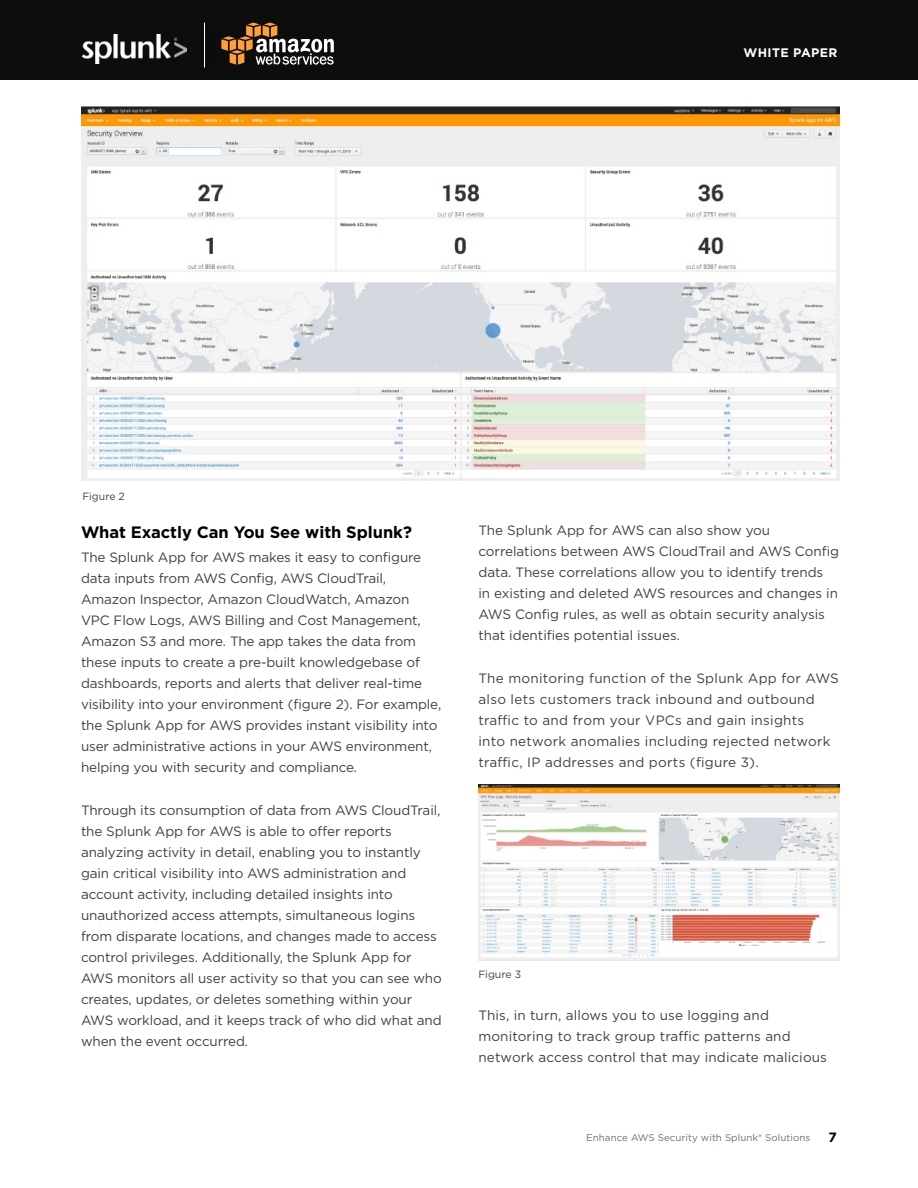
<style>
.page{position:relative;width:918px;height:1188px;background:#fff}
.page>*{position:absolute;margin:0;border:0;box-sizing:border-box;transform-origin:0 0}
.Blue_Subheads{font:700 16.5px "Gotham";letter-spacing:-.005em;color:#000}
.Main_Body_Text{font:13.5px/21px "Gotham";letter-spacing:-.01em;color:#414042}
.Main_Body_Text-2{font:13.5px/21px "Gotham";letter-spacing:.02em;color:#414042}
.Main_Body_Text-3{font:13.5px/21px "Gotham";letter-spacing:.01em;color:#414042}
.t1{font:700 13.5px "Gotham";color:#000}
.t2{font:700 12.3px "Gotham";letter-spacing:.03em;color:#fff}
.Main_Body_Text-4{font:10.5px "Gotham";letter-spacing:-.005em;color:#414042}
.t3{font:9.75px "Gotham";letter-spacing:.005em;color:#6d6e71}
</style>
<div class="page">
<div style="left:0;top:0;width:918px;height:80px;background:#0d0d0d"></div>
<img style="left:82px;top:34px;width:105px;height:30px">
<img style="left:81px;top:107px;width:758px;height:374px">
<img style="left:478px;top:785px;width:361px;height:176px">
<svg style="left:221px;top:23px;width:113px;height:42px"></svg>
<hr style="left:204px;top:23px;width:1px;height:44px;background:#fff">
<p class="t2" style="left:744px;top:44px;width:95px">WHITE PAPER</p>
<p class="Main_Body_Text-4" style="left:82px;top:489px;width:44px">Figure 2</p>
<p class="Blue_Subheads" style="left:81px;top:521px;width:332px">What Exactly Can You See with Splunk?</p>
<p class="Main_Body_Text" style="left:81px;top:546px;width:362px">The Splunk App for AWS makes it easy to configure data inputs from AWS Config, AWS CloudTrail, Amazon Inspector, Amazon CloudWatch, Amazon VPC Flow Logs, AWS Billing and Cost Management, Amazon S3 and more. The app takes the data from these inputs to create a pre-built knowledgebase of dashboards, reports and alerts that deliver real-time visibility into your environment (figure 2). For example, the Splunk App for AWS provides instant visibility into user administrative actions in your AWS environment, helping you with security and compliance.</p>
<p class="Main_Body_Text" style="left:81px;top:799px;width:362px">Through its consumption of data from AWS CloudTrail, the Splunk App for AWS is able to offer reports analyzing activity in detail, enabling you to instantly gain critical visibility into AWS administration and account activity, including detailed insights into unauthorized access attempts, simultaneous logins from disparate locations, and changes made to access control privileges. Additionally, the Splunk App for AWS monitors all user activity so that you can see who creates, updates, or deletes something within your AWS workload, and it keeps track of who did what and when the event occurred.</p>
<p class="Main_Body_Text" style="left:478px;top:520px;width:362px">The Splunk App for AWS can also show you correlations between AWS CloudTrail and AWS Config data. These correlations allow you to identify trends<br>in existing and deleted AWS resources and changes in AWS Config rules, as well as obtain security analysis that identifies potential issues.</p>
<p class="Main_Body_Text-2" style="left:478px;top:667px;width:362px">The monitoring function of the Splunk App for AWS also lets customers track inbound and outbound traffic to and from your VPCs and gain insights<br>into network anomalies including rejected network traffic, IP addresses and ports (figure 3).</p>
<p class="Main_Body_Text-4" style="left:478px;top:967px;width:44px">Figure 3</p>
<p class="Main_Body_Text-3" style="left:478px;top:1005px;width:350px">This, in turn, allows you to use logging and monitoring to track group traffic patterns and network access control that may indicate malicious</p>
<p class="t3" style="left:586px;top:1132px;width:225px">Enhance AWS Security with Splunk® Solutions</p>
<p class="t1" style="left:829px;top:1128px;width:10px">7</p>
</div>
